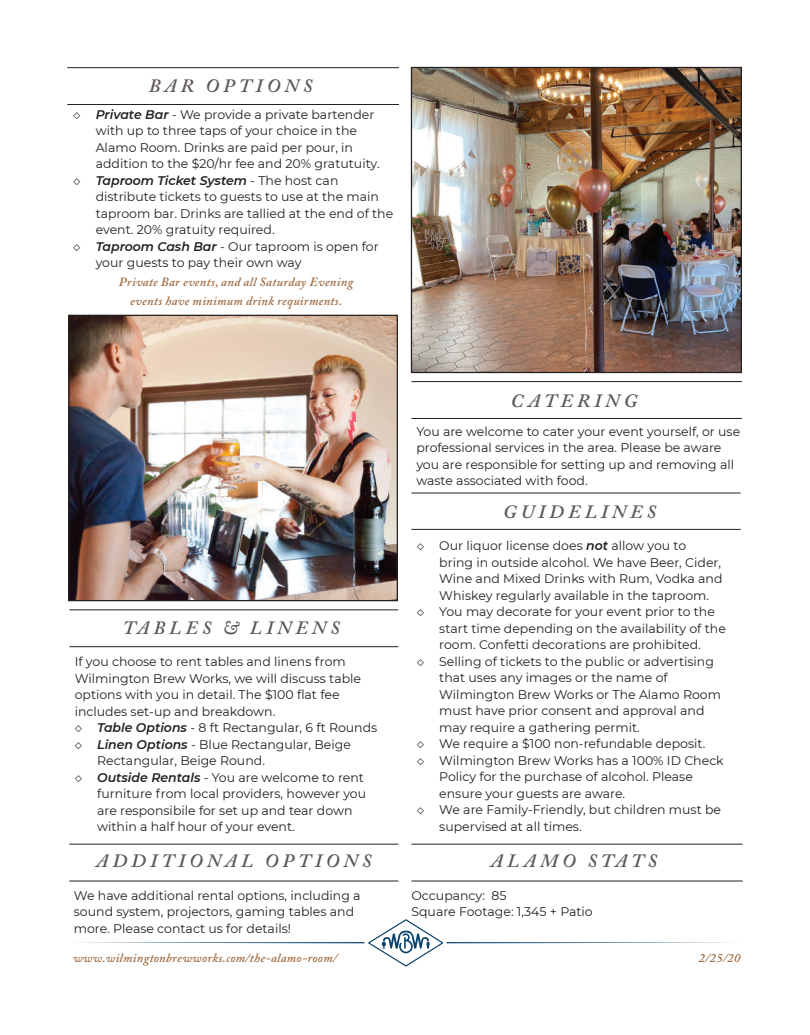
<style>
.page{position:relative;width:810px;height:1035px;background:#fff}
.page>*{position:absolute;margin:0;border:0;box-sizing:border-box;transform-origin:0 0}
.t1{font:italic 600 18.75px "Adobe Caslon Pro";letter-spacing:.215em;color:#5f585a}
.t2{font:12.5px/16.5px "Montserrat";color:#231f20}
.t3{font:italic 600 12.5px/18.8px "Adobe Caslon Pro";letter-spacing:.025em;color:#9d6940;text-align:center}
.t4{font:italic 600 12.5px "Montserrat";color:#231f20}
.s1{font-weight:600;font-style:italic}
.s2{font-weight:400;font-style:normal}
</style>
<div class="page">
<svg style="left:78px;top:919px;width:655px;height:47px"></svg>
<hr style="left:69px;top:610px;width:329px;height:1px;background:#231f20">
<hr style="left:69px;top:646px;width:329px;height:1px;background:#231f20">
<hr style="left:411px;top:493px;width:330px;height:1px;background:#231f20">
<hr style="left:411px;top:529px;width:330px;height:1px;background:#231f20">
<hr style="left:67px;top:67px;width:332px;height:1px;background:#231f20">
<hr style="left:67px;top:104px;width:332px;height:1px;background:#231f20">
<hr style="left:411px;top:844px;width:332px;height:1px;background:#231f20">
<hr style="left:411px;top:881px;width:332px;height:1px;background:#231f20">
<hr style="left:69px;top:844px;width:329px;height:1px;background:#231f20">
<hr style="left:69px;top:881px;width:329px;height:1px;background:#231f20">
<hr style="left:411px;top:381px;width:331px;height:1px;background:#231f20">
<hr style="left:411px;top:418px;width:331px;height:1px;background:#231f20">
<img style="left:70px;top:317px;width:326px;height:282px">
<div style="left:68px;top:315px;width:330px;height:286px;border:1px solid #231f20"></div>
<img style="left:413px;top:69px;width:327px;height:302px">
<div style="left:411px;top:67px;width:331px;height:306px;border:1px solid #231f20"></div>
<h1 class="t1" style="left:149px;top:74px;width:165px">BAR OPTIONS</h1>
<p class="t2" style="left:73px;top:106px;width:303px">◇ <span class="s1">Private Bar</span> - We provide a private bartender</p>
<p class="t2" style="left:96px;top:122px;width:263px">with up to three taps of your choice in the</p>
<p class="t2" style="left:96px;top:139px;width:259px">Alamo Room. Drinks are paid per pour, in</p>
<p class="t2" style="left:96px;top:155px;width:285px">addition to the $20/hr fee and 20% gratutuity.</p>
<p class="t4" style="left:73px;top:172px;width:267px"><span class="s2">◇</span> Taproom Ticket System <span class="s2">- The host can</span></p>
<p class="t2" style="left:96px;top:188px;width:285px">distribute tickets to guests to use at the main</p>
<p class="t2" style="left:96px;top:205px;width:299px">taproom bar. Drinks are tallied at the end of the</p>
<p class="t2" style="left:96px;top:221px;width:180px">event. 20% gratuity required.</p>
<p class="t2" style="left:73px;top:238px;width:307px">◇ <span class="s1">Taproom Cash Bar</span> - Our taproom is open for</p>
<p class="t2" style="left:96px;top:254px;width:207px">your guests to pay their own way</p>
<p class="t3" style="left:119px;top:273px;width:236px">Private Bar events, and all Saturday Evening events have minimum drink requirments.</p>
<h1 class="t1" style="left:123px;top:616px;width:219px">TABLES &amp; LINENS</h1>
<p class="t2" style="left:75px;top:653px;width:273px">If you choose to rent tables and linens from</p>
<p class="t2" style="left:75px;top:670px;width:288px">Wilmington Brew Works, we will discuss table</p>
<p class="t2" style="left:75px;top:686px;width:266px">options with you in detail. The $100 flat fee</p>
<p class="t2" style="left:75px;top:703px;width:202px">includes set-up and breakdown.</p>
<p class="t2" style="left:75px;top:719px;width:304px">◇ <span class="s1">Table Options</span> - 8 ft Rectangular, 6 ft Rounds</p>
<p class="t2" style="left:75px;top:736px;width:278px">◇ <span class="s1">Linen Options</span> - Blue Rectangular, Beige</p>
<p class="t2" style="left:97px;top:752px;width:169px">Rectangular, Beige Round.</p>
<p class="t2" style="left:75px;top:769px;width:291px">◇ <span class="s1">Outside Rentals</span> - You are welcome to rent</p>
<p class="t2" style="left:97px;top:785px;width:271px">furniture from local providers, however you</p>
<p class="t2" style="left:97px;top:802px;width:257px">are responsibile for set up and tear down</p>
<p class="t2" style="left:97px;top:818px;width:199px">within a half hour of your event.</p>
<h1 class="t1" style="left:96px;top:849px;width:277px">ADDITIONAL OPTIONS</h1>
<p class="t2" style="left:74px;top:887px;width:288px">We have additional rental options, including a sound system, projectors, gaming tables and more. Please contact us for details!</p>
<h1 class="t1" style="left:511px;top:389px;width:128px">CATERING</h1>
<p class="t2" style="left:416px;top:423px;width:325px">You are welcome to cater your event yourself, or use professional services in the area. Please be aware you are responsible for setting up and removing all waste associated with food.</p>
<h1 class="t1" style="left:503px;top:501px;width:154px">GUIDELINES</h1>
<p class="t2" style="left:417px;top:537px;width:271px">◇ Our liquor license does <span class="s1">not</span> allow you to</p>
<p class="t2" style="left:439px;top:553px;width:283px">bring in outside alcohol. We have Beer, Cider,</p>
<p class="t2" style="left:439px;top:570px;width:285px">Wine and Mixed Drinks with Rum, Vodka and</p>
<p class="t2" style="left:439px;top:586px;width:271px">Whiskey regularly available in the taproom.</p>
<p class="t2" style="left:417px;top:603px;width:300px">◇ You may decorate for your event prior to the</p>
<p class="t2" style="left:439px;top:619px;width:288px">start time depending on the availability of the</p>
<p class="t2" style="left:439px;top:636px;width:263px">room. Confetti decorations are prohibited.</p>
<p class="t2" style="left:417px;top:652px;width:299px">◇ Selling of tickets to the public or advertising</p>
<p class="t2" style="left:439px;top:669px;width:230px">that uses any images or the name of</p>
<p class="t2" style="left:439px;top:685px;width:283px">Wilmington Brew Works or The Alamo Room</p>
<p class="t2" style="left:439px;top:702px;width:267px">must have prior consent and approval and</p>
<p class="t2" style="left:439px;top:718px;width:202px">may require a gathering permit.</p>
<p class="t2" style="left:417px;top:735px;width:290px">◇ We require a $100 non-refundable deposit.</p>
<p class="t2" style="left:417px;top:751px;width:309px">◇ Wilmington Brew Works has a 100% ID Check</p>
<p class="t2" style="left:439px;top:768px;width:255px">Policy for the purchase of alcohol. Please</p>
<p class="t2" style="left:439px;top:784px;width:187px">ensure your guests are aware.</p>
<p class="t2" style="left:417px;top:801px;width:306px">◇ We are Family-Friendly, but children must be</p>
<p class="t2" style="left:439px;top:817px;width:144px">supervised at all times.</p>
<h1 class="t1" style="left:491px;top:849px;width:168px">ALAMO STATS</h1>
<p class="t2" style="left:411px;top:887px;width:183px">Occupancy: 85<br>Square Footage: 1,345 + Patio</p>
<p class="t3" style="left:73px;top:948px;width:266px">www.wilmingtonbrewworks.com/the-alamo-room/</p>
<p class="t3" style="left:699px;top:948px;width:43px">2/25/20</p>
</div>
